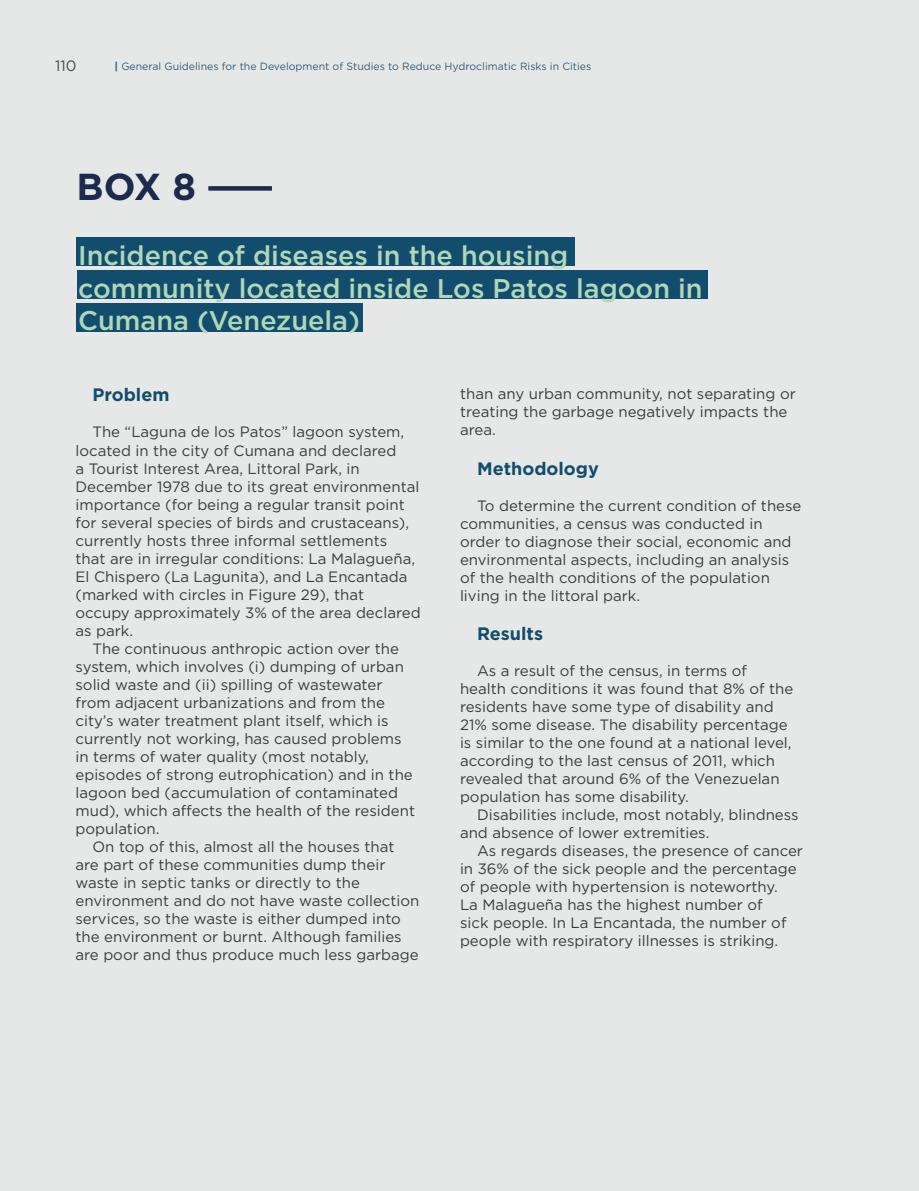
<style>
.page{position:relative;width:919px;height:1191px;background:#fff}
.page>*{position:absolute;margin:0;border:0;box-sizing:border-box;transform-origin:0 0}
.t1{font:700 37.5px "Gotham";color:#1c2b4c}
.t2{font:500 27px/32.4px "Gotham";color:#afd7ba}
.t3{font:700 18px "Gotham";color:#124d6d}
.t4{font:15px/18px "Gotham";color:#3c3c3b}
.t5{font:15px "Gotham";color:#4a4a49}
.t6{font:10.5px "Gotham";color:#345c7a}
.s1{font-weight:700}
</style>
<div class="page">
<div style="left:0;top:0;width:918px;height:1191px;background:#e6e8e8"></div>
<div style="left:77px;top:271px;width:630px;height:28px;background:#124d6d"></div>
<div style="left:77px;top:237px;width:497px;height:28px;background:#124d6d"></div>
<div style="left:77px;top:303px;width:286px;height:29px;background:#124d6d"></div>
<div style="left:208px;top:186px;width:64px;height:5px;background:#1c2b4c"></div>
<p class="t5" style="left:55px;top:56px;width:23px">110</p>
<p class="t6" style="left:114px;top:60px;width:478px"><span class="s1">|</span> General Guidelines for the Development of Studies to Reduce Hydroclimatic Risks in Cities</p>
<h1 class="t1" style="left:77px;top:162px;width:121px">BOX 8</h1>
<h2 class="t2" style="left:78px;top:239px;width:626px">Incidence of diseases in the housing community located inside Los Patos lagoon in<br>Cumana (Venezuela)</h2>
<p class="t3" style="left:92px;top:383px;width:78px">Problem</p>
<p class="t4" style="left:75px;top:423px;width:346px;text-indent:17px">The “Laguna de los Patos” lagoon system, located in the city of Cumana and declared<br>a Tourist Interest Area, Littoral Park, in December 1978 due to its great environmental importance (for being a regular transit point for several species of birds and crustaceans), currently hosts three informal settlements that are in irregular conditions: La Malagueña, El Chispero (La Lagunita), and La Encantada (marked with circles in Figure 29), that occupy approximately 3% of the area declared as park.</p>
<p class="t4" style="left:75px;top:639px;width:341px;text-indent:17px">The continuous anthropic action over the system, which involves (i) dumping of urban solid waste and (ii) spilling of wastewater from adjacent urbanizations and from the city’s water treatment plant itself, which is currently not working, has caused problems in terms of water quality (most notably, episodes of strong eutrophication) and in the lagoon bed (accumulation of contaminated mud), which affects the health of the resident population.</p>
<p class="t4" style="left:75px;top:837px;width:345px;text-indent:17px">On top of this, almost all the houses that are part of these communities dump their waste in septic tanks or directly to the environment and do not have waste collection services, so the waste is either dumped into the environment or burnt. Although families are poor and thus produce much less garbage</p>
<p class="t4" style="left:460px;top:384px;width:337px">than any urban community, not separating or treating the garbage negatively impacts the area.</p>
<p class="t3" style="left:477px;top:456px;width:123px">Methodology</p>
<p class="t4" style="left:460px;top:496px;width:343px;text-indent:17px">To determine the current condition of these communities, a census was conducted in order to diagnose their social, economic and environmental aspects, including an analysis of the health conditions of the population living in the littoral park.</p>
<p class="t3" style="left:477px;top:622px;width:68px">Results</p>
<p class="t4" style="left:460px;top:662px;width:335px;text-indent:17px">As a result of the census, in terms of health conditions it was found that 8% of the residents have some type of disability and 21% some disease. The disability percentage is similar to the one found at a national level, according to the last census of 2011, which revealed that around 6% of the Venezuelan population has some disability.</p>
<p class="t4" style="left:460px;top:806px;width:340px;text-indent:17px">Disabilities include, most notably, blindness and absence of lower extremities.</p>
<p class="t4" style="left:460px;top:842px;width:344px;text-indent:17px">As regards diseases, the presence of cancer in 36% of the sick people and the percentage of people with hypertension is noteworthy.<br>La Malagueña has the highest number of<br>sick people. In La Encantada, the number of people with respiratory illnesses is striking.</p>
</div>
